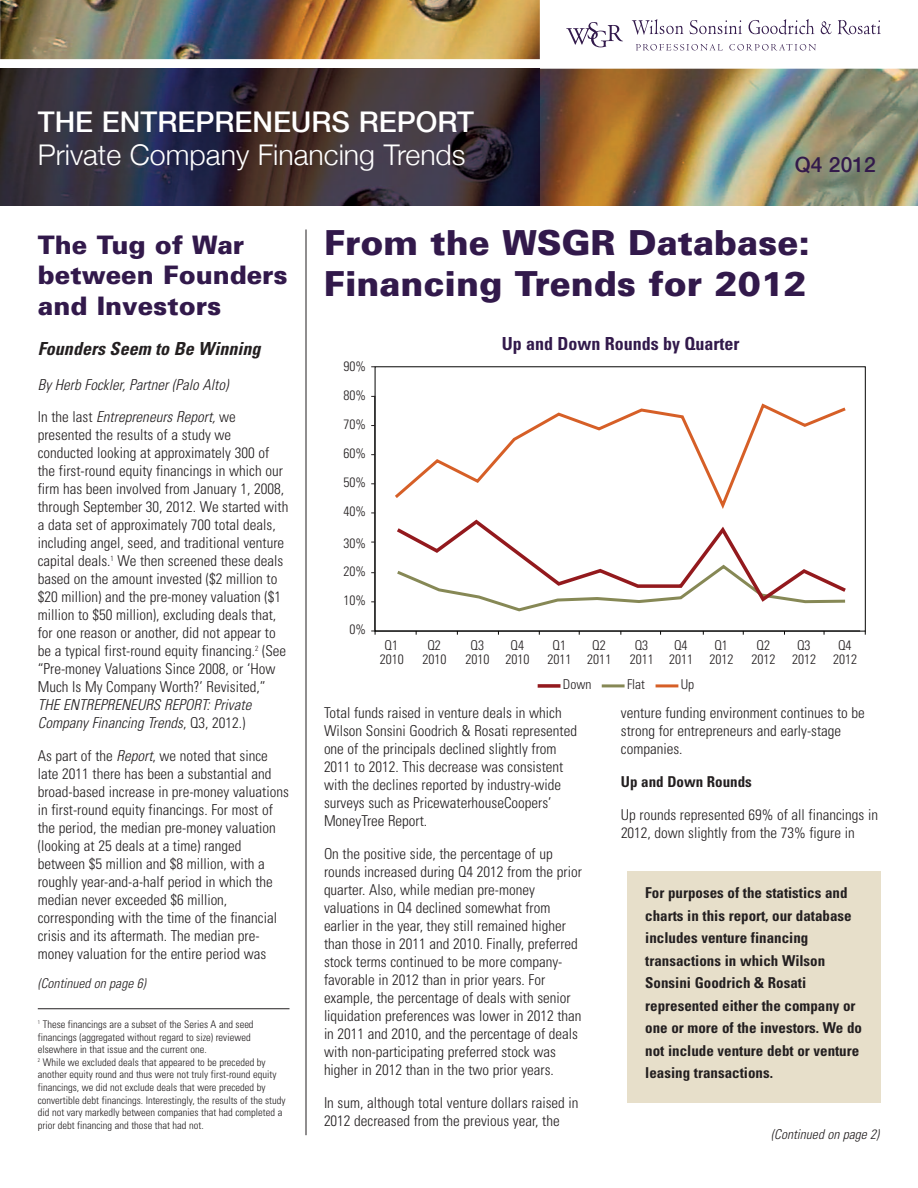
<style>
.page{position:relative;width:918px;height:1188px;background:#fff}
.page>*{position:absolute;margin:0;border:0;box-sizing:border-box;transform-origin:0 0}
.t1{font:900 34.5px/41.4px "Univers";color:#32194b}
.t2{font:300 28.5px "Helvetica Neue";color:#fff}
.t3{font:500 28.5px "Helvetica Neue";color:#fff}
.t4{font:900 25.5px/30.6px "Univers";color:#32194b}
.t5{font:500 21px "Helvetica Neue";color:#32194b}
.t6{font:700 condensed 18px "Univers";color:#32194b}
.t7{font:italic 700 condensed 18px "Univers";letter-spacing:.005em;color:#231f20}
.t8{font:300 condensed 15px/18px "Univers";color:#231f20}
.t9{font:700 condensed 15px/22.5px "Univers";color:#231f20}
.t10{font:italic 300 condensed 15px/32.8px "Univers";letter-spacing:.005em;color:#231f20}
.t11{font:300 condensed 13.5px/14.5px "Univers";color:#231f20;text-align:center}
.t12{font:italic 300 condensed 13.5px "Univers";letter-spacing:.005em;color:#231f20}
.t13{font:300 condensed 10.5px/12.6px "Univers";color:#231f20}
.s1{font-style:normal}
.s2{font-style:italic}
</style>
<div class="page">
<img style="left:0;top:0;width:918px;height:206px">
<img style="left:0;top:68px;width:540px;height:138px">
<svg style="left:632px;top:19px;width:51px;height:16px"></svg>
<svg style="left:689px;top:20px;width:53px;height:14px"></svg>
<svg style="left:749px;top:19px;width:65px;height:16px"></svg>
<svg style="left:821px;top:21px;width:11px;height:13px"></svg>
<svg style="left:838px;top:20px;width:43px;height:15px"></svg>
<svg style="left:636px;top:44px;width:87px;height:7px"></svg>
<svg style="left:729px;top:44px;width:87px;height:7px"></svg>
<svg style="left:566px;top:22px;width:57px;height:25px"></svg>
<div style="left:627px;top:872px;width:253px;height:231px;background:#e7dfca"></div>
<svg style="left:374px;top:395px;width:487px;height:237px"></svg>
<svg style="left:392px;top:401px;width:457px;height:112px"></svg>
<svg style="left:393px;top:517px;width:457px;height:96px"></svg>
<svg style="left:538px;top:684px;width:22px;height:4px"></svg>
<hr style="left:602px;top:684px;width:23px;height:3px;background:#868855">
<hr style="left:656px;top:684px;width:22px;height:3px;background:#d65f27">
<hr style="left:306px;top:230px;width:1px;height:905px;background:#231f20">
<hr style="left:38px;top:1008px;width:252px;height:1px;background:#231f20">
<h2 class="t3" style="left:38px;top:104px;width:438px">THE ENTREPRENEURS REPORT</h2>
<h2 class="t2" style="left:38px;top:137px;width:429px">Private Company Financing Trends</h2>
<h3 class="t5" style="left:795px;top:151px;width:82px">Q4 2012</h3>
<h3 class="t4" style="left:38px;top:232px;width:252px">The Tug of War between Founders and Investors</h3>
<p class="t7" style="left:38px;top:342px;width:224px">Founders Seem to Be Winning</p>
<p class="t10" style="left:38px;top:369px;width:200px">By Herb Fockler, Partner (Palo Alto)<br><span class="s1">In the last</span> Entrepreneurs Report, <span class="s1">we</span></p>
<p class="t8" style="left:38px;top:427px;width:252px">presented the results of a study we conducted looking at approximately 300 of the first-round equity financings in which our firm has been involved from January 1, 2008, through September 30, 2012. We started with a data set of approximately 700 total deals, including angel, seed, and traditional venture capital deals.<sup>1</sup> We then screened these deals based on the amount invested ($2 million to $20 million) and the pre-money valuation ($1 million to $50 million), excluding deals that, for one reason or another, did not appear to be a typical first-round equity financing.<sup>2</sup> (See “Pre-money Valuations Since 2008, or ‘How Much Is My Company Worth?’ Revisited,”</p>
<p class="t10" style="left:38px;top:697px;width:215px;line-height:18px">THE ENTREPRENEURS REPORT: Private<br>Company Financing Trends<span class="s1">, Q3, 2012.)</span></p>
<p class="t8" style="left:38px;top:748px;width:253px">As part of the <span class="s2">Report</span>, we noted that since late 2011 there has been a substantial and broad-based increase in pre-money valuations in first-round equity financings. For most of the period, the median pre-money valuation (looking at 25 deals at a time) ranged between $5 million and $8 million, with a roughly year-and-a-half period in which the median never exceeded $6 million, corresponding with the time of the financial crisis and its aftermath. The median pre&shy;money valuation for the entire period was</p>
<p class="t12" style="left:38px;top:978px;width:109px">(Continued on page 6)</p>
<p class="t13" style="left:38px;top:1019px;width:249px"><sup>1</sup> These financings are a subset of the Series A and seed financings (aggregated without regard to size) reviewed elsewhere in that issue and the current one.<br><sup>2</sup> While we excluded deals that appeared to be preceded by another equity round and thus were not truly first-round equity financings, we did not exclude deals that were preceded by convertible debt financings. Interestingly, the results of the study did not vary markedly between companies that had completed a prior debt financing and those that had not.</p>
<h1 class="t1" style="left:324px;top:225px;width:487px">From the WSGR Database:<br>Financing Trends for 2012</h1>
<p class="t11" style="left:343px;top:360px;width:24px">90%</p>
<p class="t11" style="left:343px;top:389px;width:24px">80%</p>
<p class="t11" style="left:343px;top:418px;width:24px">70%</p>
<p class="t11" style="left:343px;top:447px;width:24px">60%</p>
<p class="t11" style="left:343px;top:476px;width:24px">50%</p>
<p class="t11" style="left:343px;top:505px;width:24px">40%</p>
<p class="t11" style="left:343px;top:538px;width:24px">30%</p>
<p class="t11" style="left:343px;top:565px;width:24px">20%</p>
<p class="t11" style="left:343px;top:594px;width:24px">10%</p>
<p class="t11" style="left:349px;top:623px;width:18px">0%</p>
<p class="t6" style="left:502px;top:337px;width:239px">Up and Down Rounds by Quarter</p>
<p class="t11" style="left:380px;top:639px;width:26px">Q1<br>2010</p>
<p class="t11" style="left:422px;top:639px;width:26px">Q2<br>2010</p>
<p class="t11" style="left:466px;top:639px;width:26px">Q3<br>2010</p>
<p class="t11" style="left:506px;top:639px;width:26px">Q4<br>2010</p>
<p class="t11" style="left:547px;top:639px;width:26px">Q1<br>2011</p>
<p class="t11" style="left:587px;top:639px;width:26px">Q2<br>2011</p>
<p class="t11" style="left:630px;top:639px;width:26px">Q3<br>2011</p>
<p class="t11" style="left:669px;top:639px;width:26px">Q4<br>2011</p>
<p class="t11" style="left:709px;top:639px;width:26px">Q1<br>2012</p>
<p class="t11" style="left:752px;top:639px;width:26px">Q2<br>2012</p>
<p class="t11" style="left:792px;top:639px;width:26px">Q3<br>2012</p>
<p class="t11" style="left:833px;top:639px;width:26px">Q4<br>2012</p>
<p class="t11" style="left:563px;top:679px;width:30px">Down</p>
<p class="t11" style="left:627px;top:679px;width:20px">Flat</p>
<p class="t11" style="left:681px;top:679px;width:15px">Up</p>
<p class="t8" style="left:324px;top:705px;width:255px">Total funds raised in venture deals in which Wilson Sonsini Goodrich &amp; Rosati represented one of the principals declined slightly from 2011 to 2012. This decrease was consistent with the declines reported by industry-wide surveys such as PricewaterhouseCoopers’ MoneyTree Report.</p>
<p class="t8" style="left:324px;top:846px;width:259px">On the positive side, the percentage of up rounds increased during Q4 2012 from the prior quarter. Also, while median pre-money valuations in Q4 declined somewhat from earlier in the year, they still remained higher than those in 2011 and 2010. Finally, preferred stock terms continued to be more company&shy;favorable in 2012 than in prior years. For example, the percentage of deals with senior liquidation preferences was lower in 2012 than in 2011 and 2010, and the percentage of deals with non-participating preferred stock was higher in 2012 than in the two prior years.</p>
<p class="t8" style="left:324px;top:1095px;width:256px">In sum, although total venture dollars raised in<br>2012 decreased from the previous year, the</p>
<p class="t8" style="left:621px;top:705px;width:245px">venture funding environment continues to be strong for entrepreneurs and early-stage companies.</p>
<p class="t9" style="left:621px;top:771px;width:132px">Up and Down Rounds</p>
<p class="t8" style="left:621px;top:807px;width:259px">Up rounds represented 69% of all financings in<br>2012, down slightly from the 73% figure in</p>
<p class="t9" style="left:645px;top:883px;width:218px">For purposes of the statistics and charts in this report, our database includes venture financing transactions in which Wilson<br>Sonsini Goodrich &amp; Rosati represented either the company or one or more of the investors. We do not include venture debt or venture leasing transactions.</p>
<p class="t12" style="left:771px;top:1129px;width:109px">(Continued on page 2)</p>
</div>
